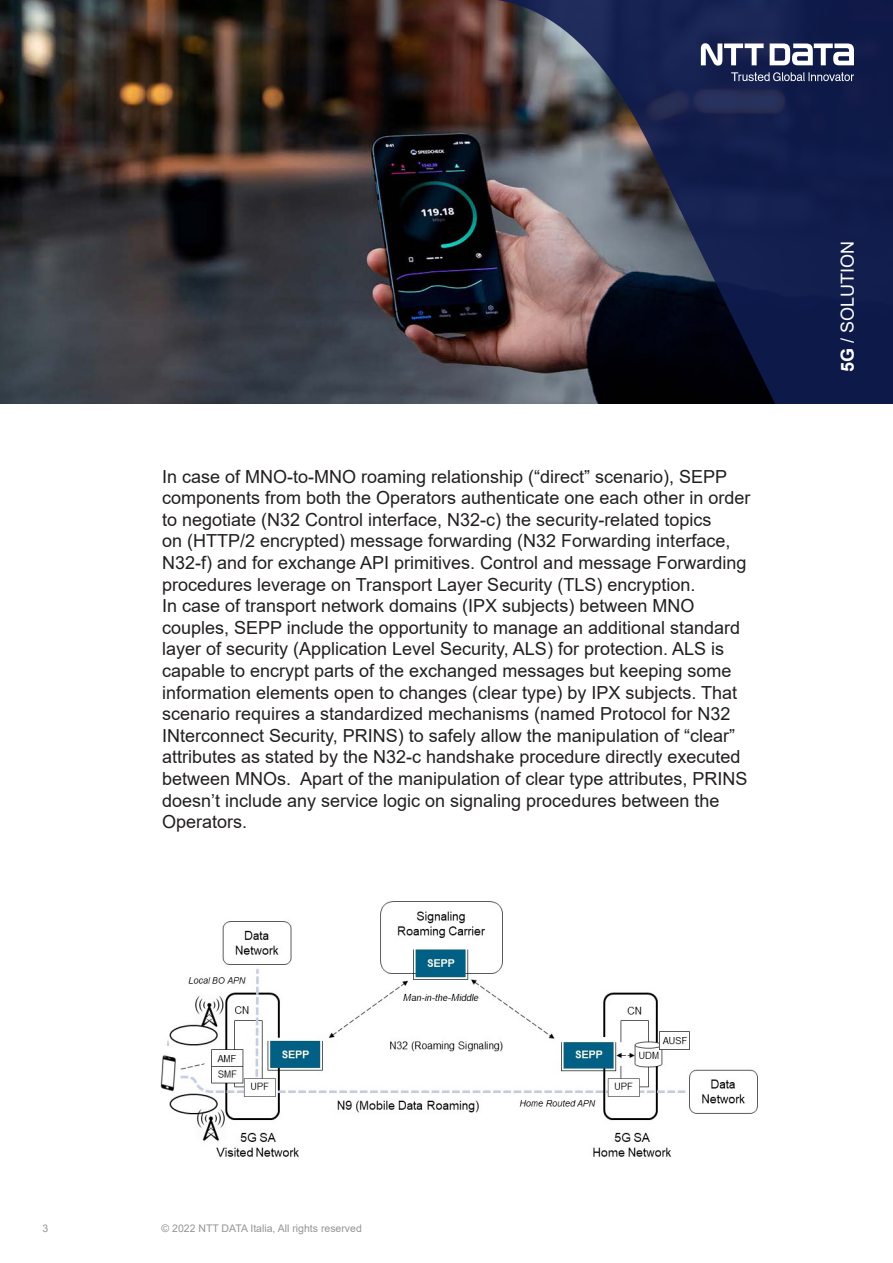
<style>
.page{position:relative;width:893px;height:1263px;background:#fff}
.page>*{position:absolute;margin:0;border:0;box-sizing:border-box;transform-origin:0 0}
.t1{font:18px/21.6px "Arial";color:#231f20}
.t2{font:18px "Arial";color:#fff}
.t3{font:10.5px "Arial";color:#939598}
.s1{font-weight:700}
</style>
<div class="page">
<img style="left:0;top:0;width:497px;height:404px">
<img style="left:160px;top:901px;width:598px;height:256px">
<svg style="left:497px;top:0;width:396px;height:404px;background:#313450"></svg>
<svg style="left:701px;top:43px;width:153px;height:38px"></svg>
<p class="t1" style="left:162px;top:465px;width:590px">In case of MNO-to-MNO roaming relationship (“direct” scenario), SEPP components from both the Operators authenticate one each other in order to negotiate (N32 Control interface, N32-c) the security-related topics<br>on (HTTP/2 encrypted) message forwarding (N32 Forwarding interface, N32-f) and for exchange API primitives. Control and message Forwarding procedures leverage on Transport Layer Security (TLS) encryption.<br>In case of transport network domains (IPX subjects) between MNO couples, SEPP include the opportunity to manage an additional standard layer of security (Application Level Security, ALS) for protection. ALS is capable to encrypt parts of the exchanged messages but keeping some information elements open to changes (clear type) by IPX subjects. That scenario requires a standardized mechanisms (named Protocol for N32<br>INterconnect Security, PRINS) to safely allow the manipulation of “clear” attributes as stated by the N32-c handshake procedure directly executed between MNOs. Apart of the manipulation of clear type attributes, PRINS doesn’t include any service logic on signaling procedures between the Operators.</p>
<p class="t2" style="left:835px;top:372px;width:133px;rotate:-90deg"><span class="s1">5G</span> / SOLUTION</p>
<p class="t3" style="left:43px;top:1221px;width:7px">3</p>
<p class="t3" style="left:162px;top:1221px;width:202px">© 2022 NTT DATA Italia, All rights reserved</p>
</div>
